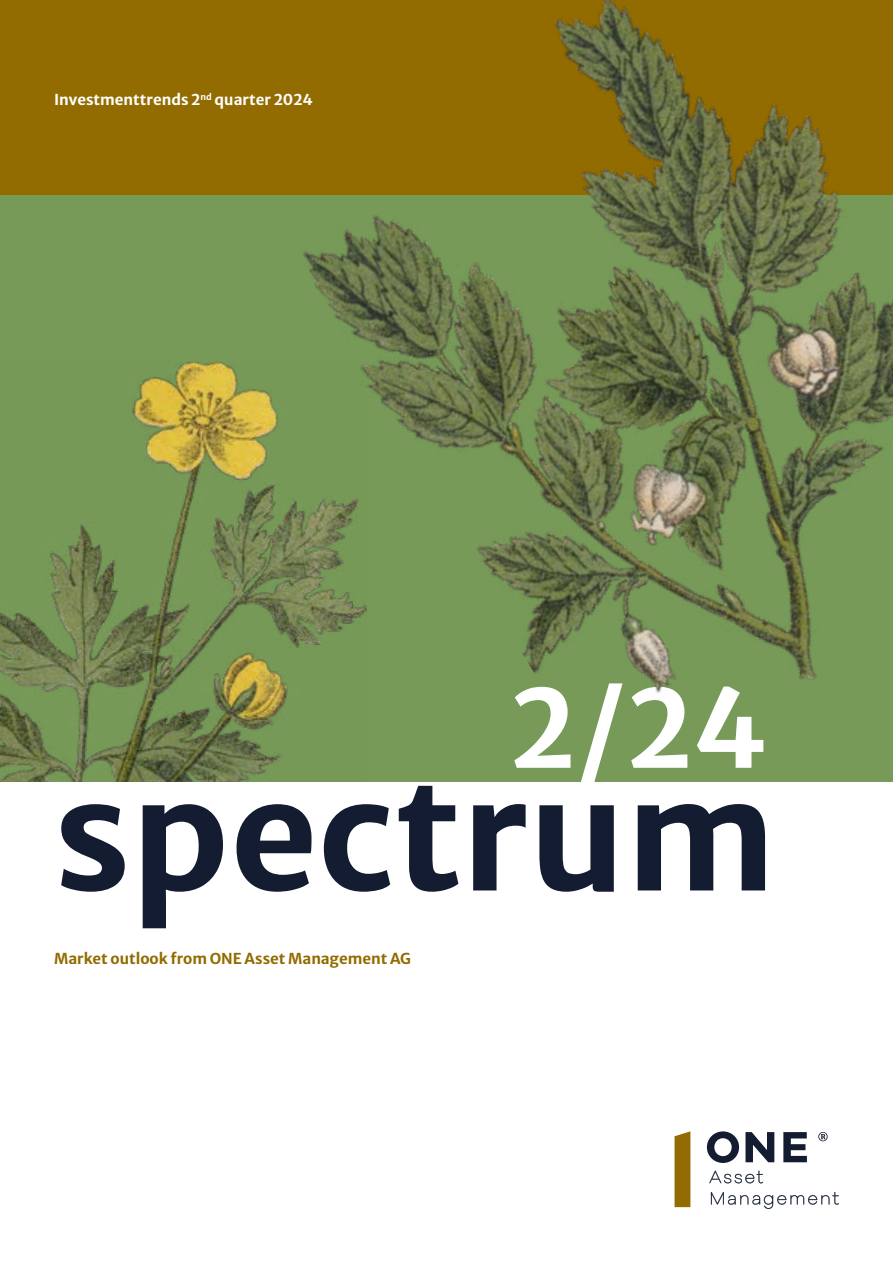
<style>
.page{position:relative;width:893px;height:1263px;background:#fff}
.page>*{position:absolute;margin:0;border:0;box-sizing:border-box;transform-origin:0 0}
.t1{font:700 153px "Merriweather Sans";color:#141c31}
.t2{font:700 108px "Merriweather Sans";color:#fff}
.t3{font:700 15px "Merriweather Sans";color:#926c00}
.t4{font:700 15px "Merriweather Sans";color:#fff}
</style>
<div class="page">
<div style="left:0;top:195px;width:893px;height:586px;background:#779a58"></div>
<img style="left:0;top:361px;width:248px;height:420px">
<div style="left:0;top:0;width:893px;height:195px;background:#926c00"></div>
<svg style="left:675px;top:1131px;width:15px;height:76px"></svg>
<svg style="left:709px;top:1171px;width:54px;height:12px"></svg>
<svg style="left:711px;top:1192px;width:128px;height:17px"></svg>
<svg style="left:707px;top:1131px;width:32px;height:32px"></svg>
<svg style="left:745px;top:1132px;width:29px;height:30px"></svg>
<svg style="left:783px;top:1132px;width:24px;height:30px"></svg>
<svg style="left:818px;top:1132px;width:10px;height:9px"></svg>
<img style="left:248px;top:0;width:645px;height:782px">
<p class="t4" style="left:54px;top:86px;width:260px">Investmenttrends 2<sup>nd</sup> quarter 2024</p>
<h2 class="t2" style="left:509px;top:631px;width:260px">2/24</h2>
<h1 class="t1" style="left:54px;top:697px;width:723px">spectrum</h1>
<p class="t3" style="left:54px;top:945px;width:359px">Market outlook from ONE Asset Management AG</p>
</div>
